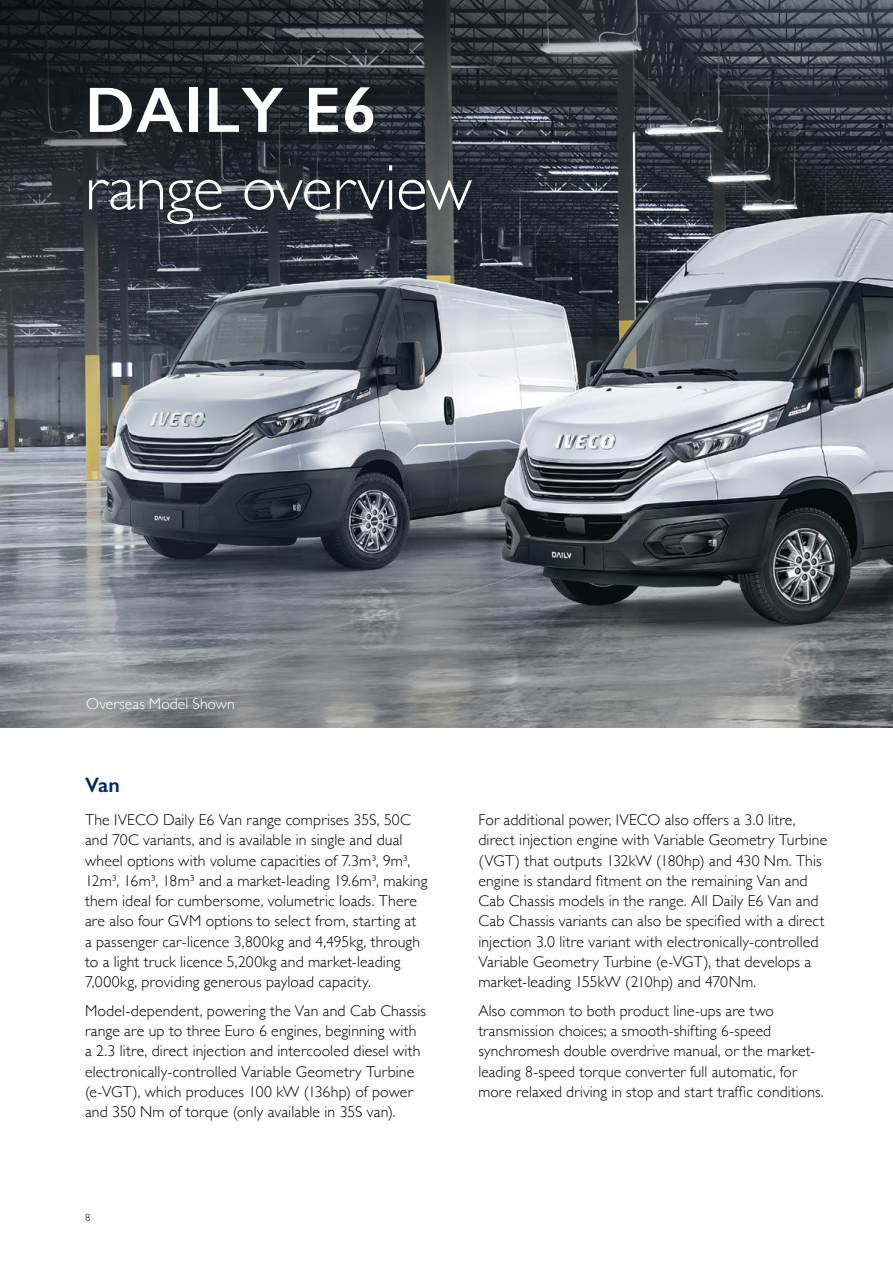
<style>
.page{position:relative;width:893px;height:1263px;background:#fff}
.page>*{position:absolute;margin:0;border:0;box-sizing:border-box;transform-origin:0 0}
.t1{font:300 64.5px "Gill Sans";letter-spacing:-.005em;color:#fff}
.t2{font:600 64.5px "Gill Sans";letter-spacing:.02em;color:#fff}
.t3{font:600 21px "Gill Sans";color:#002373}
.t4{font:300 15.75px/20.2px "Gill Sans";letter-spacing:.01em;color:#000}
.t5{font:300 15.75px "Gill Sans";letter-spacing:.005em;color:#fff}
.t6{font:300 10.5px "Gill Sans";color:#000}
</style>
<div class="page">
<img style="left:0;top:493px;width:893px;height:235px">
<svg style="left:0;top:0;width:893px;height:493px;background:#545a61"></svg>
<h1 class="t2" style="left:85px;top:71px;width:293px">DAILY E6</h1>
<h1 class="t1" style="left:85px;top:137px;width:388px">range overview</h1>
<p class="t5" style="left:86px;top:691px;width:150px">Overseas Model Shown</p>
<h2 class="t3" style="left:85px;top:772px;width:36px">Van</h2>
<p class="t4" style="left:85px;top:809px;width:344px">The IVECO Daily E6 Van range comprises 35S, 50C and 70C variants, and is available in single and dual wheel options with volume capacities of 7.3m³, 9m³, 12m³, 16m³, 18m³ and a market-leading 19.6m³, making them ideal for cumbersome, volumetric loads. There are also four GVM options to select from, starting at<br>a passenger car-licence 3,800kg and 4,495kg, through to a light truck licence 5,200kg and market-leading 7,000kg, providing generous payload capacity.</p>
<p class="t4" style="left:85px;top:1000px;width:343px">Model-dependent, powering the Van and Cab Chassis range are up to three Euro 6 engines, beginning with a 2.3 litre, direct injection and intercooled diesel with electronically-controlled Variable Geometry Turbine (e-VGT), which produces 100 kW (136hp) of power and 350 Nm of torque (only available in 35S van).</p>
<p class="t6" style="left:85px;top:1210px;width:7px">8</p>
<p class="t4" style="left:478px;top:809px;width:350px">For additional power, IVECO also offers a 3.0 litre, direct injection engine with Variable Geometry Turbine (VGT) that outputs 132kW (180hp) and 430 Nm. This engine is standard fitment on the remaining Van and Cab Chassis models in the range. All Daily E6 Van and Cab Chassis variants can also be specified with a direct injection 3.0 litre variant with electronically-controlled Variable Geometry Turbine (e-VGT), that develops a market-leading 155kW (210hp) and 470Nm.</p>
<p class="t4" style="left:478px;top:1000px;width:347px">Also common to both product line-ups are two transmission choices; a smooth-shifting 6-speed synchromesh double overdrive manual, or the market&shy;leading 8-speed torque converter full automatic, for more relaxed driving in stop and start traffic conditions.</p>
</div>
